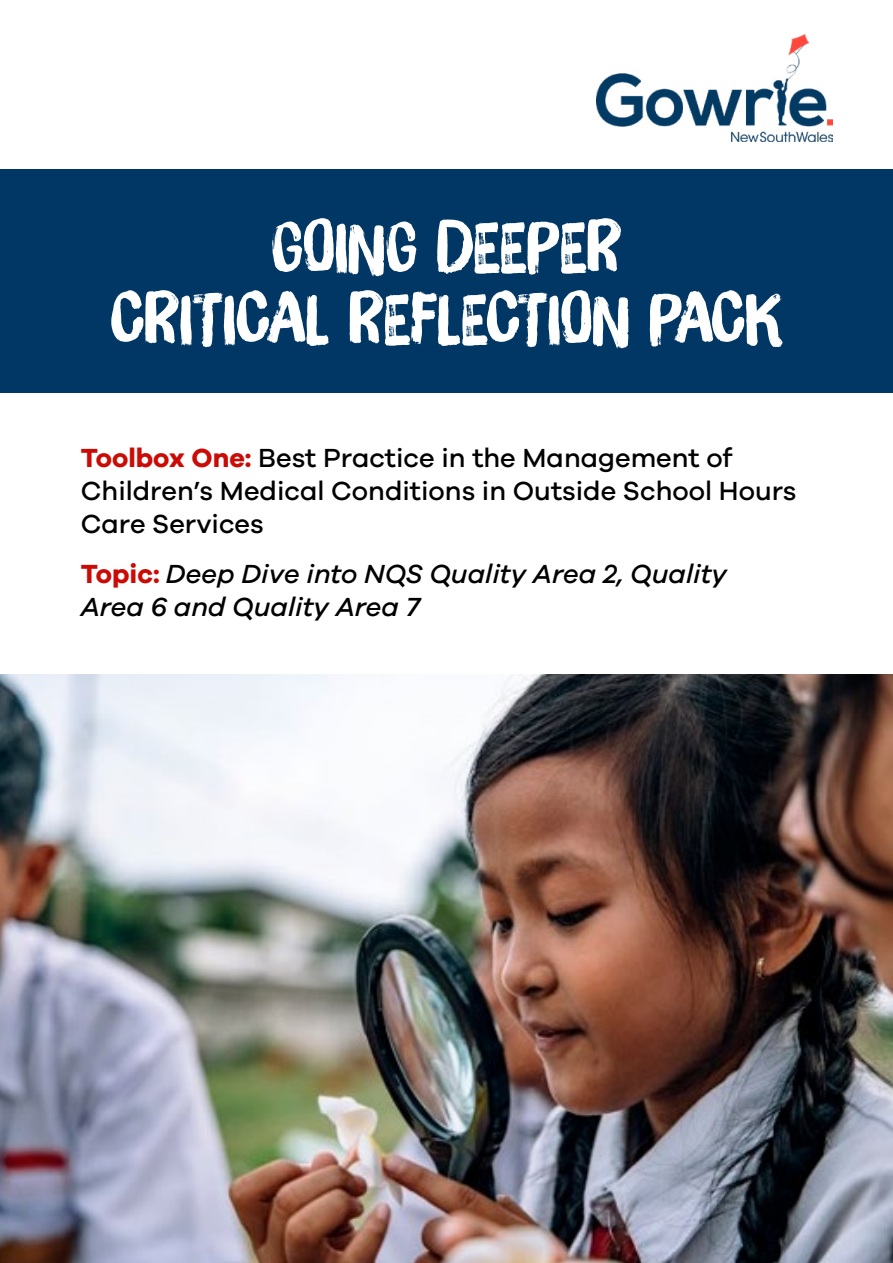
<style>
.page{position:relative;width:893px;height:1263px;background:#fff}
.page>*{position:absolute;margin:0;border:0;box-sizing:border-box;transform-origin:0 0}
.Cover_Title{font:69px/72px "Brush Up";color:#fff;text-align:center}
.t1{font:500 27px/33px "Galano Grotesque";color:#000}
.t2{font:italic 500 27px/33px "Galano Grotesque";color:#000}
.s1{font-weight:700;color:#cb0b05}
.s2{font-weight:700;font-style:normal;color:#cb0b05}
</style>
<div class="page">
<div style="left:0;top:170px;width:893px;height:223px;background:#003764"></div>
<img style="left:597px;top:35px;width:236px;height:106px">
<img style="left:0;top:674px;width:893px;height:589px">
<h1 class="Cover_Title" style="left:110px;top:210px;width:673px">GOING DEEPER<br>CRITICAL REFLECTION PACK</h1>
<h2 class="t1" style="left:81px;top:440px;width:717px"><span class="s1">Toolbox One:</span> Best Practice in the Management of<br>Children’s Medical Conditions in Outside School Hours<br>Care Services</h2>
<h2 class="t2" style="left:81px;top:556px;width:648px"><span class="s2">Topic:</span> Deep Dive into NQS Quality Area 2, Quality<br>Area 6 and Quality Area 7</h2>
</div>
